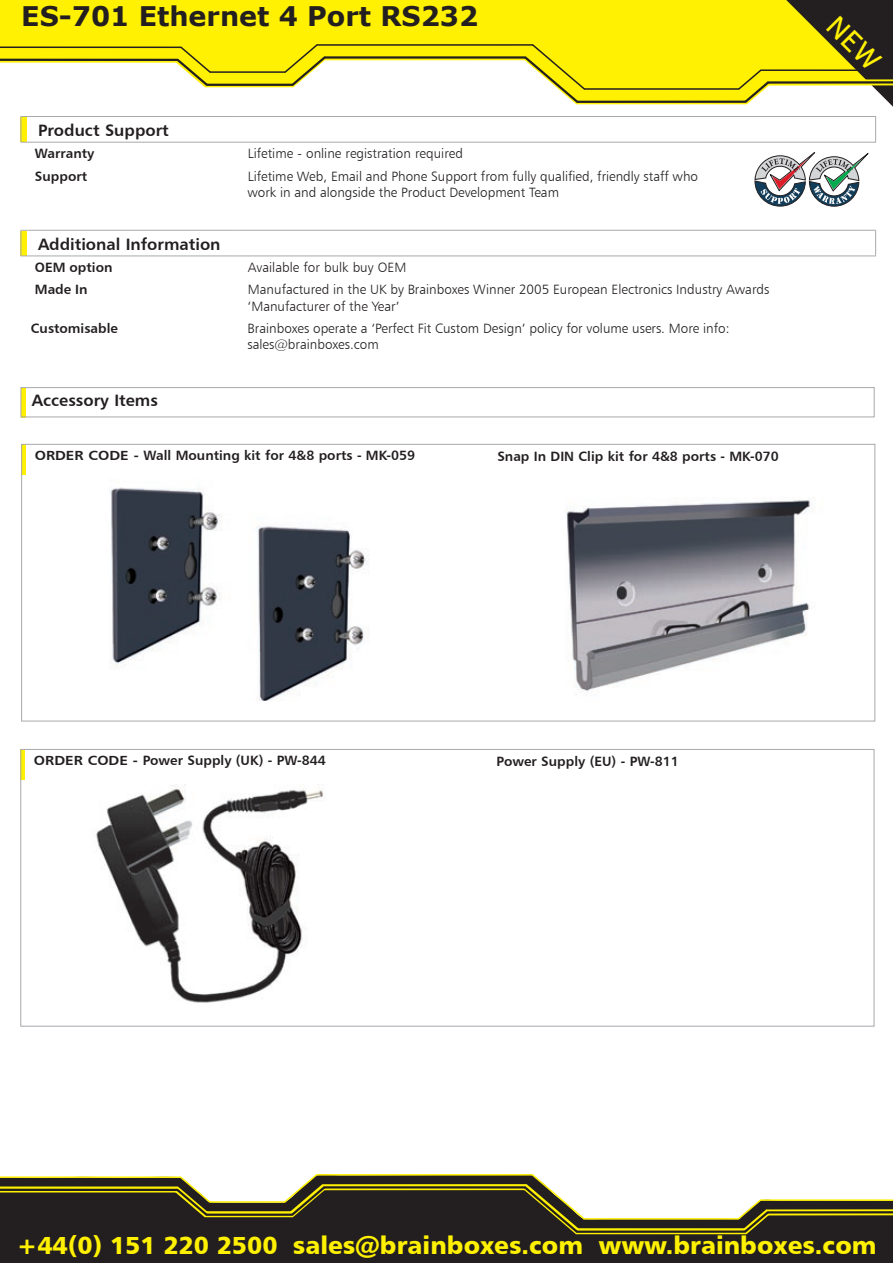
<style>
.page{position:relative;width:893px;height:1263px;background:#fff}
.page>*{position:absolute;margin:0;border:0;box-sizing:border-box;transform-origin:0 0}
.t1{font:700 27px "Verdana";color:#231f20}
.t2{font:24.75px "Humanist 777 BT Black B";color:#fff101}
.t3{font:16.5px "Humanist 777 BT Bold B";color:#231f20}
.t4{font:13.5px/16.2px "Humanist 777 BT Light B";color:#231f20}
.t5{font:13.5px "Humanist 777 BT Bold B";color:#231f20}
.s1{font-size:13.2px}
</style>
<div class="page">
<svg style="left:0;top:1175px;width:893px;height:88px;fill:#231f20"></svg>
<svg style="left:777px;top:1209px;width:116px;height:6px"></svg>
<div style="left:576px;top:1228px;width:170px;height:6px;background:#fff101"></div>
<svg style="left:333px;top:1184px;width:183px;height:6px"></svg>
<div style="left:205px;top:1211px;width:88px;height:6px;background:#fff101"></div>
<svg style="left:0;top:1186px;width:168px;height:6px"></svg>
<hr style="left:760px;top:1199px;width:133px;height:2px;background:#fff101">
<hr style="left:584px;top:1218px;width:155px;height:2px;background:#fff101">
<hr style="left:209px;top:1201px;width:76px;height:2px;background:#fff101">
<hr style="left:0;top:1176px;width:181px;height:2px;background:#fff101">
<svg style="left:736px;top:1198px;width:41px;height:42px"></svg>
<hr style="left:767px;top:1211px;width:126px;height:2px;background:#231f20">
<hr style="left:576px;top:1230px;width:170px;height:3px;background:#231f20">
<svg style="left:516px;top:1174px;width:70px;height:66px"></svg>
<hr style="left:324px;top:1186px;width:201px;height:2px;background:#231f20">
<hr style="left:206px;top:1213px;width:87px;height:3px;background:#231f20">
<hr style="left:0;top:1189px;width:178px;height:2px;background:#231f20">
<hr style="left:316px;top:1174px;width:217px;height:1px;background:#fff101">
<svg style="left:168px;top:1175px;width:47px;height:48px"></svg>
<svg style="left:282px;top:1174px;width:51px;height:49px"></svg>
<svg style="left:0;top:0;width:786px;height:98px;fill:#fff101"></svg>
<div style="left:766px;top:79px;width:127px;height:7px;background:#fff101"></div>
<svg style="left:587px;top:98px;width:149px;height:6px"></svg>
<div style="left:323px;top:54px;width:204px;height:6px;background:#fff101"></div>
<svg style="left:215px;top:81px;width:68px;height:6px"></svg>
<svg style="left:0;top:57px;width:168px;height:6px"></svg>
<hr style="left:760px;top:69px;width:133px;height:2px;background:#231f20">
<hr style="left:584px;top:88px;width:155px;height:2px;background:#231f20">
<hr style="left:317px;top:44px;width:216px;height:2px;background:#231f20">
<hr style="left:210px;top:71px;width:75px;height:2px;background:#231f20">
<hr style="left:0;top:47px;width:181px;height:1px;background:#231f20">
<svg style="left:736px;top:68px;width:41px;height:37px"></svg>
<hr style="left:768px;top:81px;width:125px;height:3px;background:#231f20">
<hr style="left:577px;top:101px;width:169px;height:2px;background:#231f20">
<svg style="left:517px;top:43px;width:70px;height:62px"></svg>
<hr style="left:324px;top:56px;width:202px;height:3px;background:#231f20">
<svg style="left:283px;top:43px;width:50px;height:50px"></svg>
<hr style="left:206px;top:84px;width:87px;height:2px;background:#231f20">
<svg style="left:168px;top:45px;width:47px;height:48px"></svg>
<hr style="left:0;top:59px;width:178px;height:2px;background:#231f20">
<hr style="left:21px;top:388px;width:4px;height:29px;background:#fff101">
<div style="left:21px;top:387px;width:853px;height:30px;border:1px solid #a8a9ad"></div>
<div style="left:21px;top:231px;width:6px;height:25px;background:#fff101"></div>
<svg style="left:875px;top:231px;width:1px;height:25px"></svg>
<hr style="left:21px;top:230px;width:217px;height:1px;background:#a8a9ad">
<svg style="left:21px;top:231px;width:1px;height:25px"></svg>
<hr style="left:238px;top:230px;width:638px;height:1px;background:#a8a9ad">
<hr style="left:21px;top:256px;width:217px;height:1px;background:#a8a9ad">
<hr style="left:238px;top:256px;width:638px;height:1px;background:#a8a9ad">
<div style="left:21px;top:117px;width:6px;height:25px;background:#fff101"></div>
<svg style="left:875px;top:117px;width:1px;height:25px"></svg>
<hr style="left:21px;top:116px;width:217px;height:1px;background:#a8a9ad">
<svg style="left:21px;top:117px;width:1px;height:25px"></svg>
<hr style="left:238px;top:116px;width:638px;height:1px;background:#a8a9ad">
<hr style="left:21px;top:142px;width:217px;height:1px;background:#a8a9ad">
<hr style="left:238px;top:142px;width:638px;height:1px;background:#a8a9ad">
<svg style="left:754px;top:152px;width:114px;height:55px"></svg>
<svg style="left:22px;top:445px;width:4px;height:30px"></svg>
<img style="left:110px;top:487px;width:257px;height:213px">
<img style="left:565px;top:500px;width:250px;height:192px">
<svg style="left:21px;top:750px;width:4px;height:30px"></svg>
<img style="left:96px;top:784px;width:229px;height:219px">
<svg style="left:786px;top:0;width:107px;height:107px"></svg>
<h1 class="t1" style="left:21px;top:-3px;width:459px">ES-701 Ethernet 4 Port RS232</h1>
<p class="t3" style="left:38px;top:120px;width:132px">Product Support</p>
<p class="t5" style="left:35px;top:145px;width:61px">Warranty</p>
<p class="t4" style="left:248px;top:145px;width:217px">Lifetime - online registration required</p>
<p class="t5" style="left:35px;top:167px;width:54px">Support</p>
<p class="t4" style="left:248px;top:168px;width:452px">Lifetime Web, Email and Phone Support from fully qualified, friendly staff who work in and alongside the Product Development Team</p>
<p class="t3" style="left:38px;top:234px;width:184px">Additional Information</p>
<p class="t5" style="left:35px;top:259px;width:79px">OEM option</p>
<p class="t4" style="left:248px;top:259px;width:160px">Available for bulk buy OEM</p>
<p class="t5" style="left:35px;top:281px;width:54px">Made In</p>
<p class="t4" style="left:248px;top:281px;width:523px">Manufactured in the UK by Brainboxes Winner 2005 European Electronics Industry Awards ‘Manufacturer of the Year’</p>
<p class="t5" style="left:31px;top:320px;width:88px">Customisable</p>
<p class="t4" style="left:248px;top:320px;width:483px">Brainboxes operate a ‘Perfect Fit Custom Design’ policy for volume users. More info: sales@brainboxes.com</p>
<p class="t3" style="left:32px;top:390px;width:127px">Accessory Items</p>
<p class="t5" style="left:35px;top:447px;width:382px"><span class="s1">ORDER CODE -</span> Wall Mounting kit for 4&amp;8 ports - MK-059</p>
<p class="t5" style="left:497px;top:448px;width:283px">Snap In DIN Clip kit for 4&amp;8 ports - MK-070</p>
<p class="t5" style="left:34px;top:752px;width:293px"><span class="s1">ORDER CODE -</span> Power Supply (UK) - PW-844</p>
<p class="t5" style="left:497px;top:753px;width:184px">Power Supply (EU) - PW-811</p>
<h2 class="t2" style="left:17px;top:1229px;width:861px">+44(0) 151 220 2500 sales@brainboxes.com www.brainboxes.com</h2>
</div>
